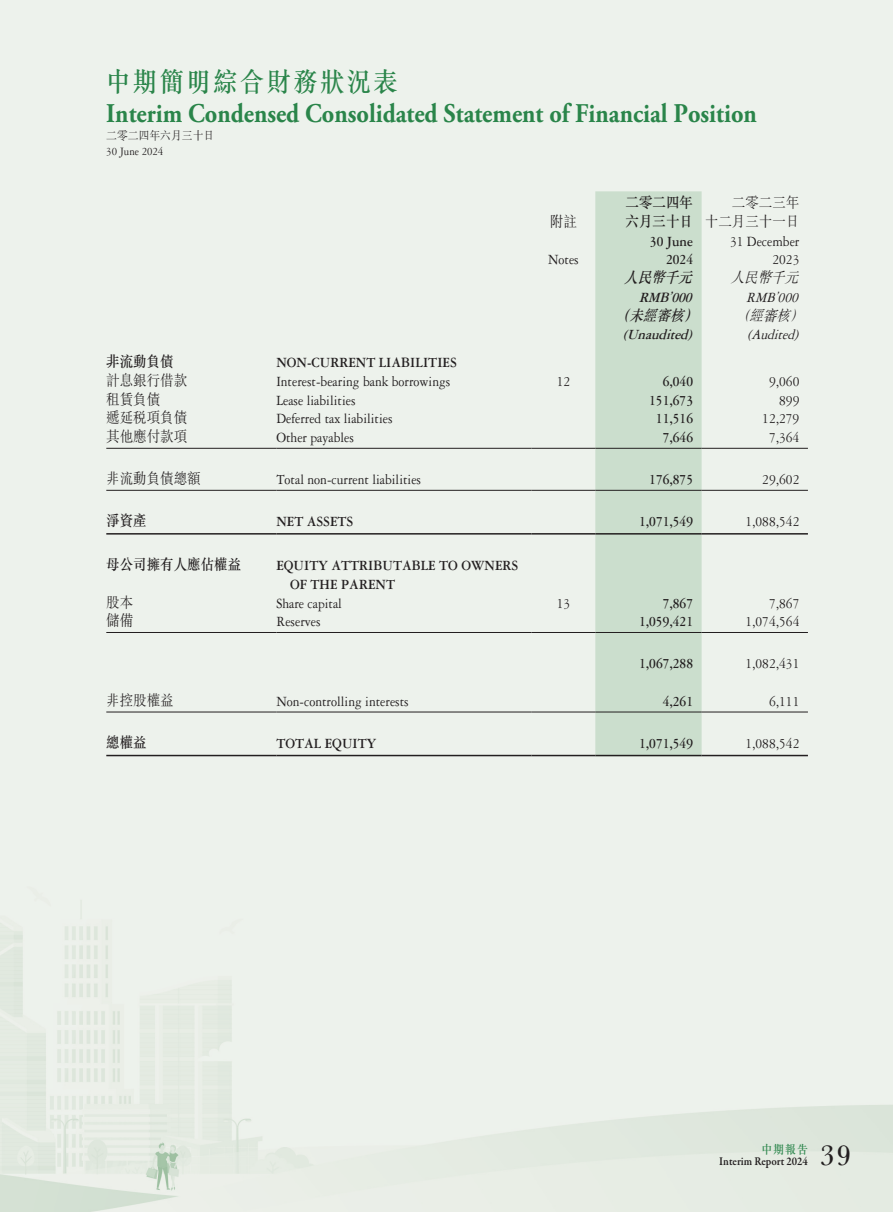
<style>
.page{position:relative;width:893px;height:1212px;background:#edf2ec}
.page>*{position:absolute;margin:0;border:0;box-sizing:border-box;transform-origin:0 0}
.t1{font:500 30px "M Sung HK";color:#231f20;scale:.9 1}
.t2{font:700 27px "Adobe Garamond Pro";color:#2a854a;scale:.9 1}
.t3{font:500 27px "M Sung HK";letter-spacing:.1em;color:#2a854a;scale:.9 1}
.t4{font:15px/18.8px "Garamond 3 LT Std";color:#231f20;text-align:right;scale:.9 1}
.t5{font:700 15px/18.8px "Garamond 3 LT Std";color:#231f20;text-align:right;scale:.9 1}
.t6{font:300 15px/18.8px "M Sung HK";color:#231f20;text-align:right;scale:.9 1}
.t7{font:500 15px/18.8px "M Sung HK";color:#231f20;scale:.9 1}
.t8{font:italic 700 15px "Garamond 3 LT Std";color:#231f20;scale:.9 1}
.t9{font:italic 15px "Garamond 3 LT Std";color:#231f20;scale:.9 1}
.t10{font:italic 500 15px "M Sung HK";color:#231f20;scale:.9 1}
.t11{font:italic 300 15px "M Sung HK";color:#231f20;scale:.9 1}
.t12{font:600 12px "Garamond Premr Pro";color:#231f20;scale:.9 1}
.t13{font:300 12px "M Sung HK";color:#231f20;scale:.9 1}
.t14{font:12px "Garamond 3 LT Std";color:#231f20;scale:.9 1}
.t15{font:500 12px "M Sung HK";color:#2a854a;scale:.9 1}
</style>
<div class="page">
<div style="left:595px;top:191px;width:107px;height:564px;background:#cbdecd"></div>
<hr style="left:106px;top:448px;width:170px;height:1px;background:#231f20">
<hr style="left:276px;top:448px;width:255px;height:1px;background:#231f20">
<hr style="left:531px;top:448px;width:64px;height:1px;background:#231f20">
<hr style="left:595px;top:448px;width:107px;height:1px;background:#231f20">
<hr style="left:702px;top:448px;width:106px;height:1px;background:#231f20">
<hr style="left:106px;top:490px;width:170px;height:1px;background:#231f20">
<hr style="left:276px;top:490px;width:255px;height:1px;background:#231f20">
<hr style="left:531px;top:490px;width:64px;height:1px;background:#231f20">
<hr style="left:595px;top:490px;width:107px;height:1px;background:#231f20">
<hr style="left:702px;top:490px;width:106px;height:1px;background:#231f20">
<hr style="left:106px;top:533px;width:170px;height:2px;background:#231f20">
<hr style="left:276px;top:533px;width:255px;height:2px;background:#231f20">
<hr style="left:531px;top:533px;width:64px;height:2px;background:#231f20">
<hr style="left:595px;top:533px;width:107px;height:2px;background:#231f20">
<hr style="left:702px;top:533px;width:106px;height:2px;background:#231f20">
<hr style="left:106px;top:632px;width:170px;height:1px;background:#231f20">
<hr style="left:276px;top:632px;width:255px;height:1px;background:#231f20">
<hr style="left:531px;top:632px;width:64px;height:1px;background:#231f20">
<hr style="left:595px;top:632px;width:107px;height:1px;background:#231f20">
<hr style="left:702px;top:632px;width:106px;height:1px;background:#231f20">
<hr style="left:106px;top:712px;width:170px;height:1px;background:#231f20">
<hr style="left:276px;top:712px;width:255px;height:1px;background:#231f20">
<hr style="left:531px;top:712px;width:64px;height:1px;background:#231f20">
<hr style="left:595px;top:712px;width:107px;height:1px;background:#231f20">
<hr style="left:702px;top:712px;width:106px;height:1px;background:#231f20">
<hr style="left:106px;top:755px;width:170px;height:1px;background:#231f20">
<hr style="left:276px;top:755px;width:255px;height:1px;background:#231f20">
<hr style="left:531px;top:755px;width:64px;height:1px;background:#231f20">
<hr style="left:595px;top:755px;width:107px;height:1px;background:#231f20">
<hr style="left:702px;top:755px;width:106px;height:1px;background:#231f20">
<h2 class="t3" style="left:106px;top:63px;width:326px">中期簡明綜合財務狀況表</h2>
<h2 class="t2" style="left:106px;top:98px;width:724px">Interim Condensed Consolidated Statement of Financial Position</h2>
<p class="t13" style="left:106px;top:127px;width:122px">二零二四年六月三十日</p>
<p class="t14" style="left:106px;top:145px;width:65px">30 June 2024</p>
<p class="t6" style="left:550px;top:211px;width:31px">附註</p>
<p class="t4" style="left:548px;top:251px;width:36px">Notes</p>
<p class="t7" style="left:626px;top:192px;width:76px">二零二四年六月三十日</p>
<p class="t6" style="left:705px;top:192px;width:106px">二零二三年<br>十二月三十一日</p>
<p class="t5" style="left:650px;top:232px;width:49px">30 June<br>2024</p>
<p class="t4" style="left:730px;top:232px;width:79px">31 December<br>2023</p>
<p class="t10" style="left:624px;top:267px;width:82px">人民幣千元</p>
<p class="t11" style="left:730px;top:267px;width:82px">人民幣千元</p>
<p class="t8" style="left:639px;top:289px;width:65px">RMB’000</p>
<p class="t9" style="left:746px;top:289px;width:64px">RMB’000</p>
<p class="t10" style="left:616px;top:305px;width:97px">（未經審核）</p>
<p class="t11" style="left:736px;top:305px;width:82px">（經審核）</p>
<p class="t8" style="left:623px;top:327px;width:82px">(Unaudited)</p>
<p class="t9" style="left:748px;top:327px;width:62px">(Audited)</p>
<p class="t7" style="left:106px;top:351px;width:76px">非流動負債</p>
<p class="t5" style="left:276px;top:353px;width:202px">NON-CURRENT LIABILITIES</p>
<p class="t6" style="left:106px;top:370px;width:91px">計息銀行借款</p>
<p class="t4" style="left:276px;top:372px;width:195px">Interest-bearing bank borrowings</p>
<p class="t4" style="left:557px;top:372px;width:16px">12</p>
<p class="t5" style="left:663px;top:372px;width:35px">6,040</p>
<p class="t4" style="left:769px;top:372px;width:35px">9,060</p>
<p class="t6" style="left:106px;top:389px;width:61px">租賃負債</p>
<p class="t4" style="left:276px;top:391px;width:89px">Lease liabilities</p>
<p class="t5" style="left:649px;top:391px;width:50px">151,673</p>
<p class="t4" style="left:779px;top:391px;width:24px">899</p>
<p class="t6" style="left:106px;top:408px;width:91px">遞延稅項負債</p>
<p class="t4" style="left:276px;top:410px;width:131px">Deferred tax liabilities</p>
<p class="t5" style="left:656px;top:410px;width:43px">11,516</p>
<p class="t4" style="left:762px;top:410px;width:43px">12,279</p>
<p class="t6" style="left:106px;top:426px;width:91px">其他應付款項</p>
<p class="t4" style="left:276px;top:428px;width:88px">Other payables</p>
<p class="t5" style="left:663px;top:428px;width:35px">7,646</p>
<p class="t4" style="left:769px;top:428px;width:35px">7,364</p>
<p class="t6" style="left:106px;top:468px;width:106px">非流動負債總額</p>
<p class="t4" style="left:276px;top:470px;width:162px">Total non-current liabilities</p>
<p class="t5" style="left:649px;top:470px;width:50px">176,875</p>
<p class="t4" style="left:762px;top:470px;width:43px">29,602</p>
<p class="t7" style="left:106px;top:510px;width:46px">淨資產</p>
<p class="t5" style="left:276px;top:512px;width:87px">NET ASSETS</p>
<p class="t5" style="left:639px;top:512px;width:61px">1,071,549</p>
<p class="t4" style="left:745px;top:512px;width:61px">1,088,542</p>
<p class="t7" style="left:106px;top:554px;width:152px">母公司擁有人應佔權益</p>
<p class="t5" style="left:290px;top:556px;width:255px;text-align:left;text-indent:-14px">EQUITY ATTRIBUTABLE TO OWNERS<br>OF THE PARENT</p>
<p class="t6" style="left:106px;top:592px;width:31px">股本</p>
<p class="t4" style="left:276px;top:594px;width:74px">Share capital</p>
<p class="t4" style="left:557px;top:594px;width:16px">13</p>
<p class="t5" style="left:663px;top:594px;width:35px">7,867</p>
<p class="t4" style="left:769px;top:594px;width:35px">7,867</p>
<p class="t6" style="left:106px;top:611px;width:31px">儲備</p>
<p class="t4" style="left:276px;top:613px;width:51px">Reserves</p>
<p class="t5" style="left:639px;top:612px;width:61px">1,059,421</p>
<p class="t4" style="left:745px;top:613px;width:61px">1,074,564</p>
<p class="t5" style="left:639px;top:654px;width:61px">1,067,288</p>
<p class="t4" style="left:745px;top:655px;width:62px">1,082,431</p>
<p class="t6" style="left:106px;top:690px;width:76px">非控股權益</p>
<p class="t4" style="left:276px;top:692px;width:149px">Non-controlling interests</p>
<p class="t5" style="left:663px;top:692px;width:35px">4,261</p>
<p class="t4" style="left:769px;top:692px;width:35px">6,111</p>
<p class="t7" style="left:106px;top:732px;width:46px">總權益</p>
<p class="t5" style="left:276px;top:734px;width:113px">TOTAL EQUITY</p>
<p class="t5" style="left:639px;top:734px;width:61px">1,071,549</p>
<p class="t4" style="left:745px;top:734px;width:61px">1,088,542</p>
<p class="t15" style="left:761px;top:1141px;width:53px">中期報告</p>
<p class="t12" style="left:719px;top:1154px;width:100px">Interim Report 2024</p>
<h1 class="t1" style="left:820px;top:1133px;width:36px">39</h1>
</div>
